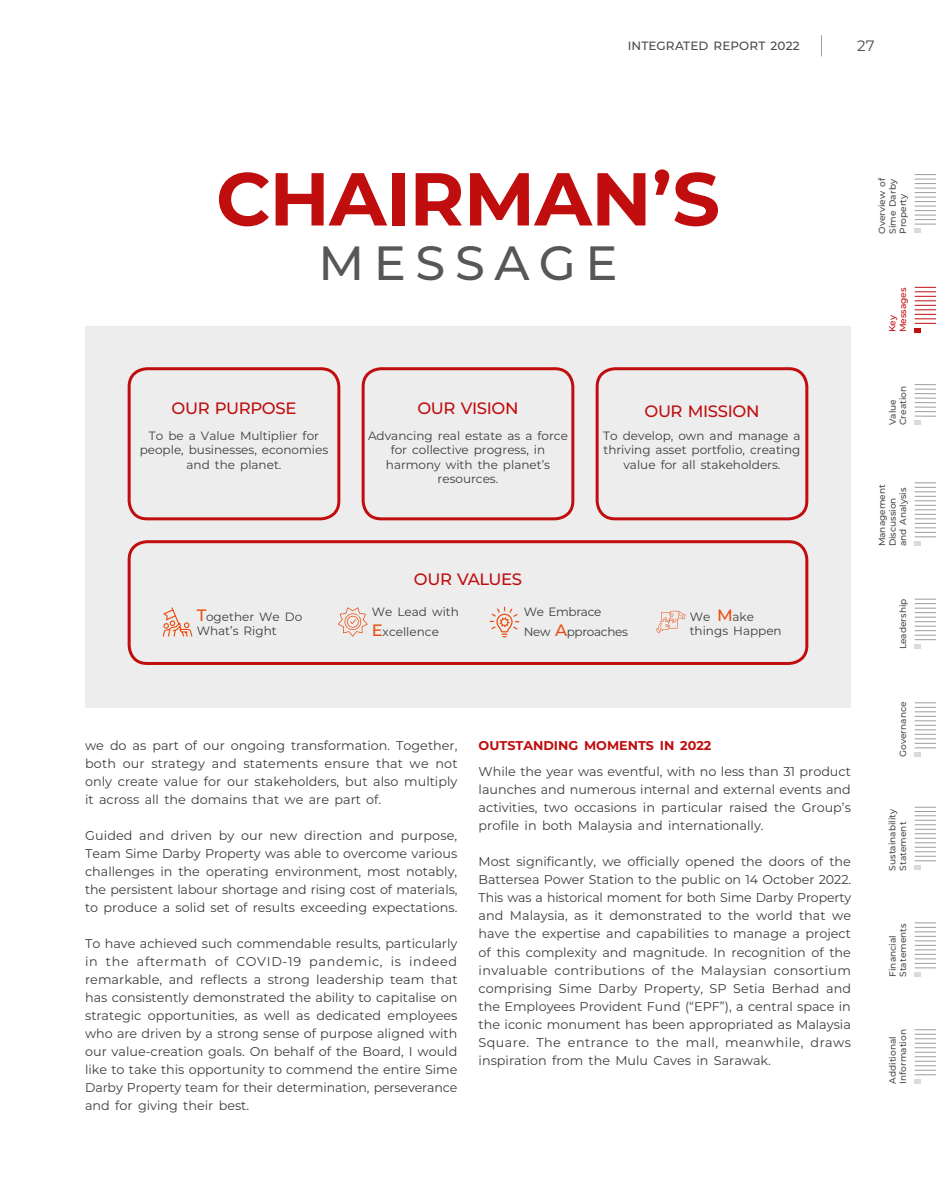
<style>
.page{position:relative;width:936px;height:1191px;background:#fff}
.page>*{position:absolute;margin:0;border:0;box-sizing:border-box;transform-origin:0 0}
.t1{font:700 74.7px "Montserrat";letter-spacing:-.01em;color:#c00d0e}
.t2{font:500 48px "Montserrat";letter-spacing:.2em;color:#575756}
.t3{font:500 16.5px "Montserrat";letter-spacing:-.02em;color:#c00d0e}
.t4{font:15px "Montserrat";color:#4a4a49}
.t5{font:12.75px/18px "Montserrat";color:#3c3c3b;text-align:justify}
.t6{font:700 12.75px "Montserrat";color:#c00d0e}
.t7{font:12px/14.4px "Montserrat";color:#3c3c3b}
.t8{font:12px/19.8px "Montserrat";letter-spacing:-.025em;color:#3c3c3b}
.t9{font:500 12px "Montserrat";letter-spacing:.01em;color:#4a4a49}
.t10{font:500 9px/10.5px "Montserrat";color:#4a4a49}
.t11{font:500 9px/10.8px "Montserrat";color:#c00d0e}
.s1{font-weight:500;font-size:16.5px;color:#e94e0f}
</style>
<div class="page">
<div style="left:85px;top:326px;width:765px;height:381px;background:#ededed"></div>
<svg style="left:489px;top:607px;width:30px;height:30px"></svg>
<svg style="left:338px;top:607px;width:29px;height:29px"></svg>
<svg style="left:162px;top:607px;width:31px;height:30px"></svg>
<svg style="left:655px;top:611px;width:30px;height:22px"></svg>
<div style="left:128px;top:367px;width:212px;height:153px;border:3px solid #c00d0e;border-radius:18px"></div>
<div style="left:361px;top:367px;width:213px;height:153px;border:3px solid #c00d0e;border-radius:18px"></div>
<div style="left:595px;top:367px;width:213px;height:153px;border:3px solid #c00d0e;border-radius:18px"></div>
<div style="left:128px;top:540px;width:680px;height:125px;border:3px solid #c00d0e;border-radius:18px"></div>
<svg style="left:821px;top:35px;width:1px;height:21px"></svg>
<svg style="left:914px;top:599px;width:21px;height:49px"></svg>
<svg style="left:914px;top:702px;width:21px;height:54px"></svg>
<svg style="left:914px;top:807px;width:21px;height:62px"></svg>
<svg style="left:914px;top:482px;width:21px;height:64px"></svg>
<svg style="left:914px;top:174px;width:21px;height:59px"></svg>
<svg style="left:914px;top:384px;width:21px;height:41px"></svg>
<svg style="left:914px;top:287px;width:21px;height:45px"></svg>
<svg style="left:914px;top:922px;width:21px;height:54px"></svg>
<svg style="left:914px;top:1029px;width:21px;height:54px"></svg>
<p class="t9" style="left:627px;top:37px;width:174px">INTEGRATED REPORT 2022</p>
<p class="t4" style="left:857px;top:35px;width:19px">27</p>
<h1 class="t1" style="left:216px;top:145px;width:505px">CHAIRMAN’S</h1>
<h2 class="t2" style="left:318px;top:229px;width:301px">MESSAGE</h2>
<p class="t3" style="left:171px;top:397px;width:126px">OUR PURPOSE</p>
<p class="t7" style="left:140px;top:428px;width:190px;text-align:center">To be a Value Multiplier for people, businesses, economies and the planet.</p>
<p class="t3" style="left:417px;top:397px;width:103px">OUR VISION</p>
<p class="t7" style="left:368px;top:428px;width:201px;text-align:center">Advancing real estate as a force for collective progress, in harmony with the planet’s resources.</p>
<p class="t3" style="left:414px;top:567px;width:110px">OUR VALUES</p>
<p class="t3" style="left:644px;top:399px;width:116px">OUR MISSION</p>
<p class="t7" style="left:603px;top:428px;width:199px;text-align:center">To develop, own and manage a thriving asset portfolio, creating value for all stakeholders.</p>
<p class="t7" style="left:372px;top:601px;width:88px;line-height:19.8px">We Lead with<br><span class="s1">E</span>xcellence</p>
<p class="t8" style="left:523px;top:601px;width:106px">We Embrace<br>New <span class="s1">A</span>pproaches</p>
<p class="t7" style="left:197px;top:608px;width:107px"><span class="s1">T</span>ogether We Do<br>What’s Right</p>
<p class="t7" style="left:689px;top:608px;width:93px">We <span class="s1">M</span>ake things Happen</p>
<p class="t5" style="left:85px;top:736px;width:374px">we do as part of our ongoing transformation. Together, both our strategy and statements ensure that we not only create value for our stakeholders, but also multiply it across all the domains that we are part of.</p>
<p class="t5" style="left:85px;top:826px;width:374px">Guided and driven by our new direction and purpose, Team Sime Darby Property was able to overcome various challenges in the operating environment, most notably, the persistent labour shortage and rising cost of materials, to produce a solid set of results exceeding expectations.</p>
<p class="t5" style="left:85px;top:934px;width:374px">To have achieved such commendable results, particularly in the aftermath of COVID-19 pandemic, is indeed remarkable, and reflects a strong leadership team that has consistently demonstrated the ability to capitalise on strategic opportunities, as well as dedicated employees who are driven by a strong sense of purpose aligned with our value-creation goals. On behalf of the Board, I would like to take this opportunity to commend the entire Sime Darby Property team for their determination, perseverance and for giving their best.</p>
<p class="t6" style="left:478px;top:736px;width:234px">OUTSTANDING MOMENTS IN 2022</p>
<p class="t5" style="left:478px;top:762px;width:374px">While the year was eventful, with no less than 31 product launches and numerous internal and external events and activities, two occasions in particular raised the Group’s profile in both Malaysia and internationally.</p>
<p class="t5" style="left:478px;top:852px;width:374px">Most significantly, we officially opened the doors of the Battersea Power Station to the public on 14 October 2022.<br>This was a historical moment for both Sime Darby Property and Malaysia, as it demonstrated to the world that we have the expertise and capabilities to manage a project of this complexity and magnitude. In recognition of the invaluable contributions of the Malaysian consortium comprising Sime Darby Property, SP Setia Berhad and the Employees Provident Fund (“EPF”), a central space in the iconic monument has been appropriated as Malaysia Square. The entrance to the mall, meanwhile, draws inspiration from the Mulu Caves in Sarawak.</p>
<p class="t10" style="left:876px;top:234px;width:58px;rotate:-90deg">Overview of<br>Sime Darby<br>Property</p>
<p class="t11" style="left:886px;top:332px;width:46px;rotate:-90deg">Key<br>Messages</p>
<p class="t10" style="left:886px;top:425px;width:41px;rotate:-90deg">Value<br>Creation</p>
<p class="t10" style="left:876px;top:546px;width:64px;rotate:-90deg">Management<br>Discussion and Analysis</p>
<p class="t10" style="left:897px;top:649px;width:52px;rotate:-90deg">Leadership</p>
<p class="t10" style="left:897px;top:756px;width:57px;rotate:-90deg">Governance</p>
<p class="t10" style="left:886px;top:870px;width:63px;rotate:-90deg">Sustainability<br>Statement</p>
<p class="t10" style="left:886px;top:976px;width:55px;rotate:-90deg">Financial<br>Statements</p>
<p class="t10" style="left:886px;top:1083px;width:56px;rotate:-90deg">Additional<br>Information</p>
</div>
